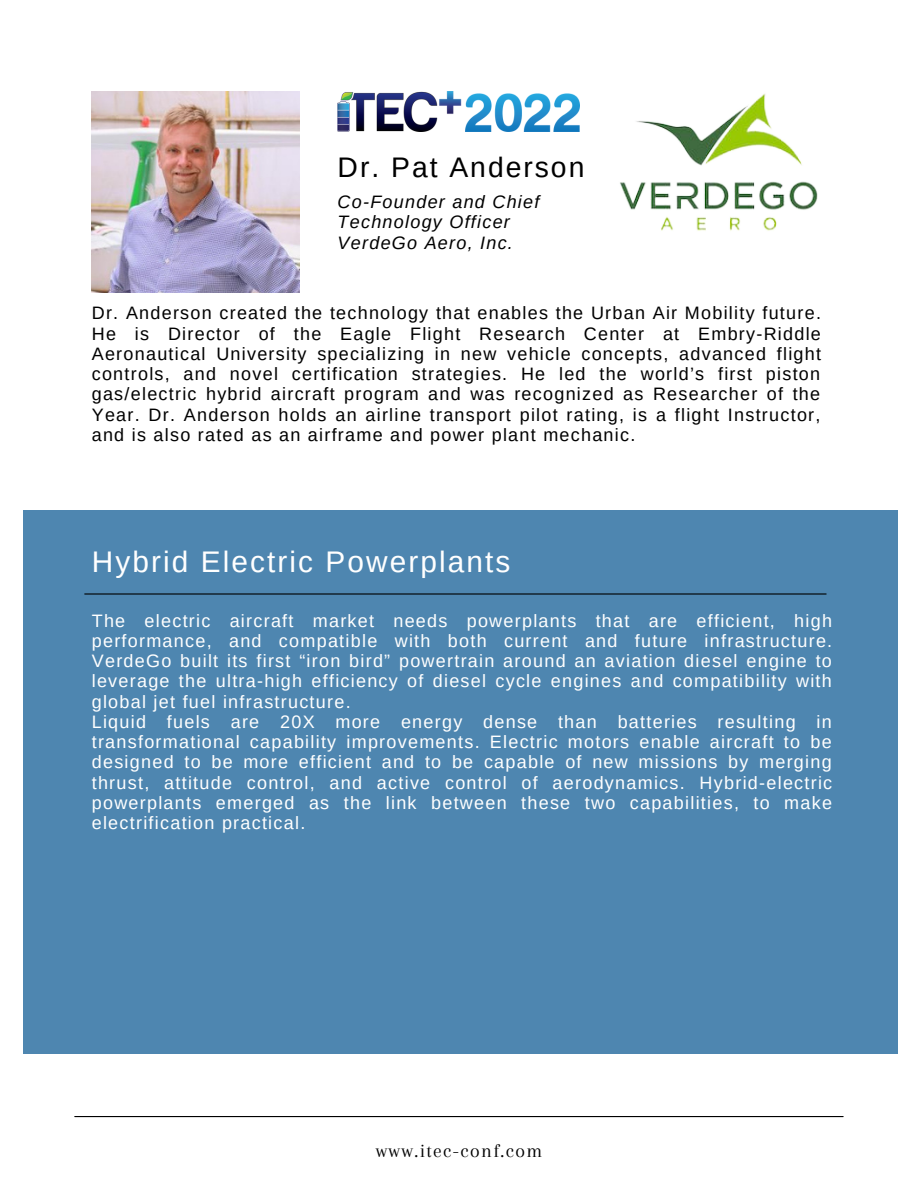
<style>
.page{position:relative;width:918px;height:1188px;background:#fff}
.page>*{position:absolute;margin:0;border:0;box-sizing:border-box;transform-origin:0 0}
.t1{font:29.85px "Arimo";letter-spacing:.07em;color:#fff}
.t2{font:28.35px "Arimo";letter-spacing:.07em;color:#000}
.t3{font:19.8px "Arapey";letter-spacing:.07em;color:#000}
.t4{font:18px/20.2px "Arimo";letter-spacing:.07em;color:#fff;text-align:justify}
.t5{font:18px/20.2px "Arimo";letter-spacing:.07em;color:#000;text-align:justify}
.t6{font:italic 18px/20.2px "Arimo";letter-spacing:.07em;color:#000}
</style>
<div class="page">
<img style="left:92px;top:92px;width:208px;height:200px">
<hr style="left:75px;top:1116px;width:768px;height:1px;background:#000">
<div style="left:23px;top:511px;width:874px;height:543px;background:#4e86b0"></div>
<hr style="left:85px;top:593px;width:741px;height:2px;background:#000">
<img style="left:338px;top:92px;width:242px;height:39px">
<img style="left:620px;top:93px;width:198px;height:138px">
<p class="t2" style="left:338px;top:152px;width:248px">Dr. Pat Anderson</p>
<p class="t6" style="left:338px;top:192px;width:203px">Co-Founder and Chief<br>Technology Officer</p>
<p class="t6" style="left:338px;top:232px;width:177px">VerdeGo Aero, Inc.</p>
<p class="t5" style="left:92px;top:303px;width:731px">Dr. Anderson created the technology that enables the Urban Air Mobility future.<br>He is Director of the Eagle Flight Research Center at Embry-Riddle Aeronautical University specializing in new vehicle concepts, advanced flight controls, and novel certification strategies. He led the world’s first piston gas/electric hybrid aircraft program and was recognized as Researcher of the Year. Dr. Anderson holds an airline transport pilot rating, is a flight Instructor, and is also rated as an airframe and power plant mechanic.</p>
<p class="t1" style="left:92px;top:545px;width:420px">Hybrid Electric Powerplants</p>
<p class="t4" style="left:92px;top:610px;width:742px">The electric aircraft market needs powerplants that are efficient, high performance, and compatible with both current and future infrastructure.<br>VerdeGo built its first “iron bird” powertrain around an aviation diesel engine to leverage the ultra-high efficiency of diesel cycle engines and compatibility with global jet fuel infrastructure.</p>
<p class="t4" style="left:92px;top:711px;width:742px">Liquid fuels are 20X more energy dense than batteries resulting in transformational capability improvements. Electric motors enable aircraft to be designed to be more efficient and to be capable of new missions by merging thrust, attitude control, and active control of aerodynamics. Hybrid-electric powerplants emerged as the link between these two capabilities, to make electrification practical.</p>
<p class="t3" style="left:376px;top:1140px;width:168px">www.itec-conf.com</p>
</div>
